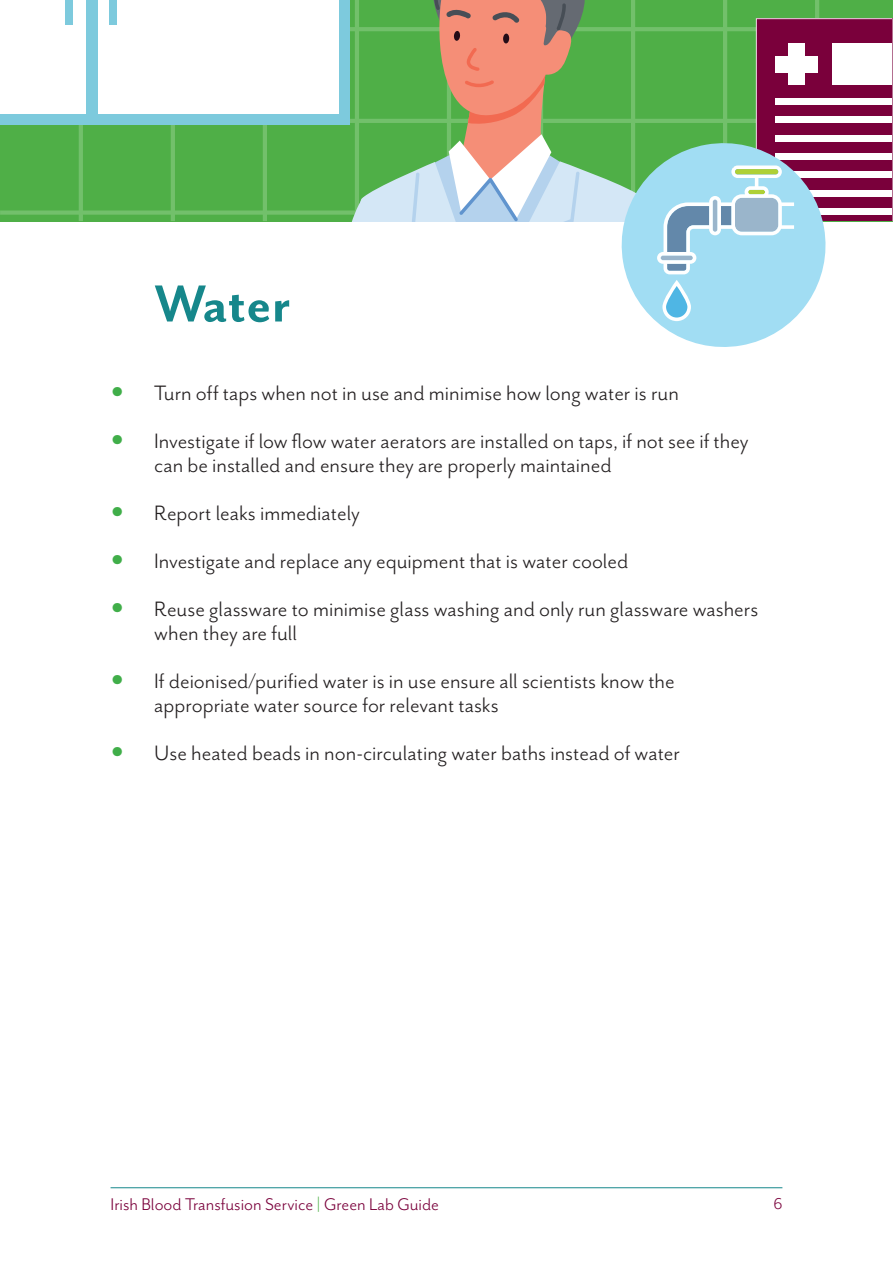
<style>
.page{position:relative;width:893px;height:1263px;background:#fff}
.page>*{position:absolute;margin:0;border:0;box-sizing:border-box;transform-origin:0 0}
.t1{font:700 60px "Mr Eaves San OT";letter-spacing:-.005em;color:#16878b}
.t2{font:800 42px "Mr Eaves San OT";color:#40ae49}
.t3{font:24px/24px "Mr Eaves San OT";color:#231f20}
.t4{font:19.5px "Mr Eaves San OT";color:#7a003b}
.t5{font:18px "Mr Eaves San OT";color:#7a003b}
.s1{color:#4fb047}
</style>
<div class="page">
<hr style="left:111px;top:1187px;width:671px;height:1px;background:#16878b">
<svg style="left:0;top:124px;width:249px;height:97px;background:#52b04b"></svg>
<div style="left:0;top:0;width:349px;height:124px;background:#7dcadd"></div>
<div style="left:98px;top:0;width:240px;height:114px;background:#fff"></div>
<div style="left:0;top:0;width:86px;height:114px;background:#fff"></div>
<div style="left:109px;top:0;width:8px;height:25px;background:#7dcadd"></div>
<div style="left:65px;top:0;width:8px;height:25px;background:#7dcadd"></div>
<svg style="left:249px;top:0;width:643px;height:347px"></svg>
<p class="t2" style="left:111px;top:365px;width:15px">•</p>
<p class="t2" style="left:111px;top:413px;width:15px">•</p>
<p class="t2" style="left:111px;top:485px;width:15px">•</p>
<p class="t2" style="left:111px;top:533px;width:15px">•</p>
<p class="t2" style="left:111px;top:581px;width:15px">•</p>
<p class="t2" style="left:111px;top:653px;width:15px">•</p>
<p class="t2" style="left:111px;top:725px;width:15px">•</p>
<p class="t1" style="left:154px;top:270px;width:138px">Water</p>
<p class="t3" style="left:154px;top:381px;width:526px">Turn off taps when not in use and minimise how long water is run</p>
<p class="t3" style="left:154px;top:429px;width:596px">Investigate if low flow water aerators are installed on taps, if not see if they can be installed and ensure they are properly maintained</p>
<p class="t3" style="left:154px;top:501px;width:207px">Report leaks immediately</p>
<p class="t3" style="left:154px;top:549px;width:476px">Investigate and replace any equipment that is water cooled</p>
<p class="t3" style="left:154px;top:597px;width:606px">Reuse glassware to minimise glass washing and only run glassware washers when they are full</p>
<p class="t3" style="left:154px;top:669px;width:522px">If deionised/purified water is in use ensure all scientists know the appropriate water source for relevant tasks</p>
<p class="t3" style="left:154px;top:741px;width:527px">Use heated beads in non-circulating water baths instead of water</p>
<p class="t4" style="left:111px;top:1193px;width:330px">Irish Blood Transfusion Service <span class="s1">|</span> Green Lab Guide</p>
<p class="t5" style="left:773px;top:1193px;width:11px">6</p>
</div>
